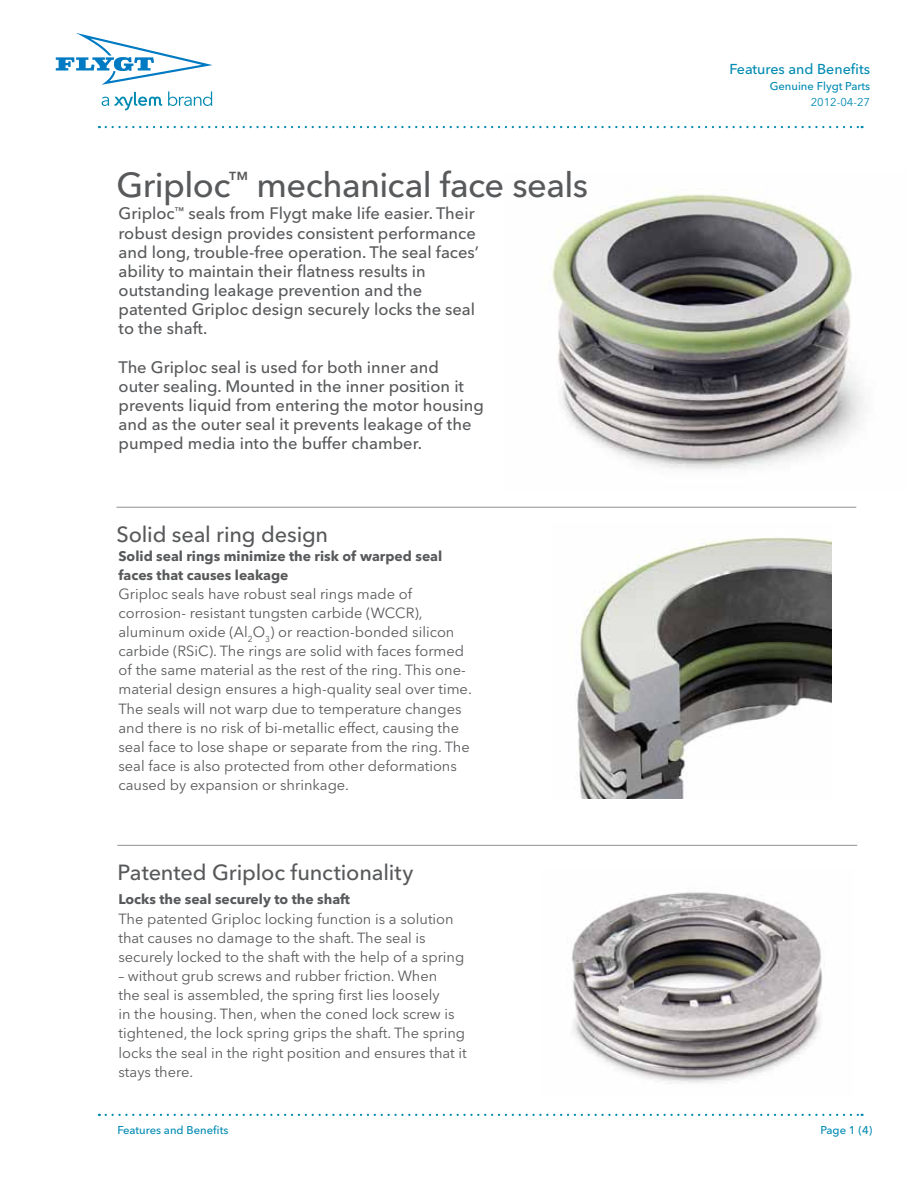
<style>
.page{position:relative;width:918px;height:1188px;background:#fff}
.page>*{position:absolute;margin:0;border:0;box-sizing:border-box;transform-origin:0 0}
.t1{font:500 34.5px "Avenir Next LT Pro";letter-spacing:-.015em;color:#58595b}
.t2{font:500 21.75px "Avenir Next LT Pro";letter-spacing:-.005em;color:#58595b}
.t3{font:500 16.5px/19.2px "Avenir Next LT Pro";color:#58595b}
.t4{font:14.7px/19.2px "Avenir Next LT Pro";color:#58595b}
.t5{font:500 14.25px "Avenir Next LT Pro";color:#008ab1}
.t6{font:700 13.8px/19.2px "Avenir Next LT Pro";color:#58595b}
.t7{font:500 11.25px "Avenir Next LT Pro";color:#008ab1}
.t8{font:11.25px "Avenir Next LT Pro";color:#008ab1}
</style>
<div class="page">
<svg style="left:56px;top:33px;width:156px;height:52px"></svg>
<svg style="left:168px;top:91px;width:44px;height:15px"></svg>
<svg style="left:102px;top:92px;width:60px;height:18px"></svg>
<svg style="left:106px;top:1114px;width:757px;height:2px"></svg>
<svg style="left:106px;top:126px;width:757px;height:2px"></svg>
<img style="left:576px;top:537px;width:256px;height:261px">
<img style="left:552px;top:189px;width:312px;height:280px">
<img style="left:571px;top:892px;width:254px;height:192px">
<hr style="left:116px;top:507px;width:740px;height:1px;background:#8f9194">
<hr style="left:117px;top:845px;width:740px;height:1px;background:#8f9194">
<h1 class="t1" style="left:116px;top:164px;width:473px">Griploc<sup>™</sup> mechanical face seals</h1>
<p class="t3" style="left:119px;top:204px;width:362px">Griploc<sup>™</sup> seals from Flygt make life easier. Their robust design provides consistent performance and long, trouble-free operation. The seal faces’ ability to maintain their flatness results in outstanding leakage prevention and the patented Griploc design securely locks the seal to the shaft.</p>
<p class="t3" style="left:119px;top:357px;width:367px">The Griploc seal is used for both inner and<br>outer sealing. Mounted in the inner position it prevents liquid from entering the motor housing and as the outer seal it prevents leakage of the pumped media into the buffer chamber.</p>
<h2 class="t2" style="left:116px;top:522px;width:213px">Solid seal ring design</h2>
<p class="t6" style="left:118px;top:546px;width:325px">Solid seal rings minimize the risk of warped seal faces that causes leakage</p>
<p class="t4" style="left:118px;top:584px;width:355px">Griploc seals have robust seal rings made of corrosion- resistant tungsten carbide (WCCR), aluminum oxide (Al<sub>2</sub>O<sub>3</sub>) or reaction-bonded silicon carbide (RSiC). The rings are solid with faces formed of the same material as the rest of the ring. This one&shy;material design ensures a high-quality seal over time.<br>The seals will not warp due to temperature changes and there is no risk of bi-metallic effect, causing the seal face to lose shape or separate from the ring. The seal face is also protected from other deformations caused by expansion or shrinkage.</p>
<h2 class="t2" style="left:117px;top:860px;width:298px">Patented Griploc functionality</h2>
<p class="t6" style="left:118px;top:890px;width:233px">Locks the seal securely to the shaft</p>
<p class="t4" style="left:118px;top:909px;width:347px">The patented Griploc locking function is a solution that causes no damage to the shaft. The seal is securely locked to the shaft with the help of a spring</p>
<p class="t4" style="left:118px;top:966px;width:350px">– without grub screws and rubber friction. When<br>the seal is assembled, the spring first lies loosely<br>in the housing. Then, when the coned lock screw is tightened, the lock spring grips the shaft. The spring locks the seal in the right position and ensures that it stays there.</p>
<p class="t5" style="left:730px;top:60px;width:142px">Features and Benefits</p>
<p class="t7" style="left:770px;top:79px;width:102px">Genuine Flygt Parts</p>
<p class="t8" style="left:811px;top:95px;width:61px">2012-04-27</p>
<p class="t7" style="left:117px;top:1124px;width:113px">Features and Benefits</p>
<p class="t7" style="left:820px;top:1124px;width:53px">Page 1 (4)</p>
</div>
